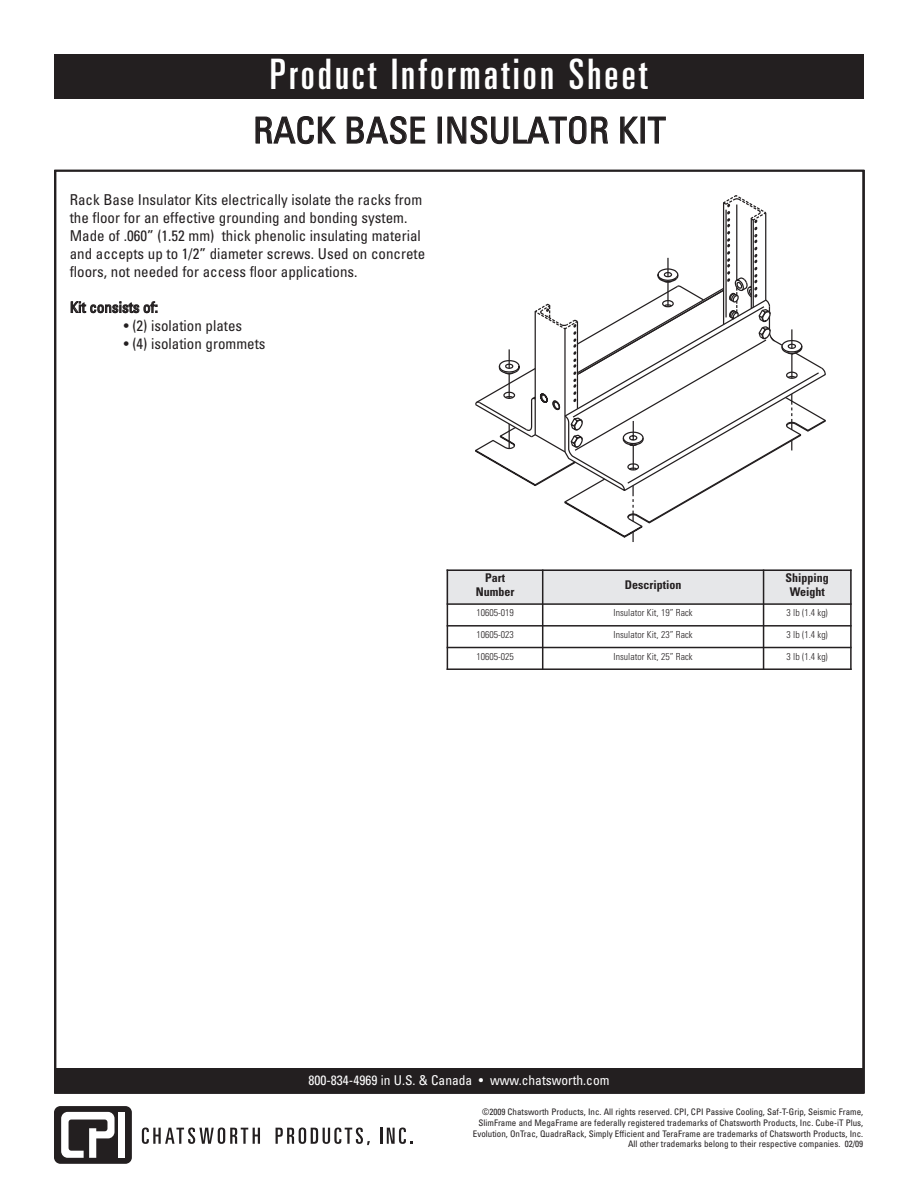
<style>
.page{position:relative;width:918px;height:1188px;background:#fff}
.page>*{position:absolute;margin:0;border:0;box-sizing:border-box;transform-origin:0 0}
.t1{font:ultra-condensed 42px "Univers LT Std";letter-spacing:.075em;color:#fff}
.t2{font:condensed 36px "Univers LT Std";letter-spacing:.005em;color:#231f20}
.t3{font:condensed 15px/18px "Univers LT Std";color:#231f20}
.t4{font:condensed 13.5px "Univers LT Std";color:#fff}
.t5{font:700 condensed 12px/14.4px "Univers LT Std";color:#231f20;text-align:center}
.t6{font:300 condensed 9.75px "Univers LT Std";color:#231f20}
.t7{font:condensed 9px/10.8px "Univers LT Std";color:#231f20;text-align:right}
</style>
<div class="page">
<div style="left:54px;top:1106px;width:78px;height:58px;background:#231f20;border-radius:6px"></div>
<div style="left:119px;top:1112px;width:6px;height:46px;background:#fff"></div>
<svg style="left:61px;top:1112px;width:54px;height:46px"></svg>
<svg style="left:142px;top:1128px;width:118px;height:16px"></svg>
<svg style="left:275px;top:1128px;width:95px;height:17px"></svg>
<svg style="left:380px;top:1128px;width:32px;height:16px"></svg>
<div style="left:55px;top:54px;width:809px;height:45px;background:#231f20"></div>
<div style="left:56px;top:1068px;width:808px;height:24px;background:#231f20"></div>
<svg style="left:475px;top:195px;width:351px;height:347px"></svg>
<div style="left:447px;top:570px;width:96px;height:34px;background:#e6e7e9"></div>
<div style="left:543px;top:570px;width:221px;height:34px;background:#e6e7e9"></div>
<div style="left:764px;top:570px;width:88px;height:34px;background:#e6e7e9"></div>
<hr style="left:447px;top:570px;width:1px;height:100px;background:#231f20">
<hr style="left:542px;top:570px;width:1px;height:100px;background:#231f20">
<hr style="left:763px;top:570px;width:1px;height:100px;background:#231f20">
<hr style="left:850px;top:570px;width:2px;height:100px;background:#231f20">
<hr style="left:447px;top:570px;width:405px;height:1px;background:#231f20">
<hr style="left:447px;top:603px;width:405px;height:2px;background:#231f20">
<hr style="left:447px;top:625px;width:405px;height:2px;background:#231f20">
<hr style="left:447px;top:647px;width:405px;height:1px;background:#231f20">
<hr style="left:447px;top:668px;width:405px;height:2px;background:#231f20">
<h1 class="t1" style="left:270px;top:59px;width:379px">Product Information Sheet</h1>
<h2 class="t2" style="left:253px;top:117px;width:414px">RACK BASE INSULATOR KIT</h2>
<p class="t3" style="left:70px;top:192px;width:357px">Rack Base Insulator Kits electrically isolate the racks from the floor for an effective grounding and bonding system.<br>Made of .060” (1.52 mm) thick phenolic insulating material and accepts up to 1/2” diameter screws. Used on concrete floors, not needed for access floor applications.</p>
<h3 class="t3" style="left:70px;top:299px;width:90px">Kit consists of:</h3>
<h3 class="t3" style="left:124px;top:318px;width:120px">• (2) isolation plates</h3>
<h3 class="t3" style="left:124px;top:336px;width:143px">• (4) isolation grommets</h3>
<h3 class="t5" style="left:476px;top:571px;width:40px">Part<br>Number</h3>
<h3 class="t5" style="left:625px;top:579px;width:58px">Description</h3>
<h3 class="t5" style="left:786px;top:571px;width:45px">Shipping<br>Weight</h3>
<p class="t6" style="left:476px;top:609px;width:39px">10605-019</p>
<p class="t6" style="left:614px;top:609px;width:81px">Insulator Kit, 19” Rack</p>
<p class="t6" style="left:787px;top:609px;width:43px">3 lb (1.4 kg)</p>
<p class="t6" style="left:476px;top:631px;width:39px">10605-023</p>
<p class="t6" style="left:614px;top:631px;width:81px">Insulator Kit, 23” Rack</p>
<p class="t6" style="left:787px;top:631px;width:43px">3 lb (1.4 kg)</p>
<p class="t6" style="left:476px;top:653px;width:39px">10605-025</p>
<p class="t6" style="left:614px;top:653px;width:81px">Insulator Kit, 25” Rack</p>
<p class="t6" style="left:787px;top:653px;width:43px">3 lb (1.4 kg)</p>
<h3 class="t4" style="left:309px;top:1075px;width:303px">800-834-4969 in U.S. &amp; Canada • www.chatsworth.com</h3>
<p class="t7" style="left:473px;top:1107px;width:392px">©2009 Chatsworth Products, Inc. All rights reserved. CPI, CPI Passive Cooling, Saf-T-Grip, Seismic Frame, SlimFrame and MegaFrame are federally registered trademarks of Chatsworth Products, Inc. Cube-iT Plus, Evolution, OnTrac, QuadraRack, Simply Efficient and TeraFrame are trademarks of Chatsworth Products, Inc.<br>All other trademarks belong to their respective companies. 02/09</p>
</div>
